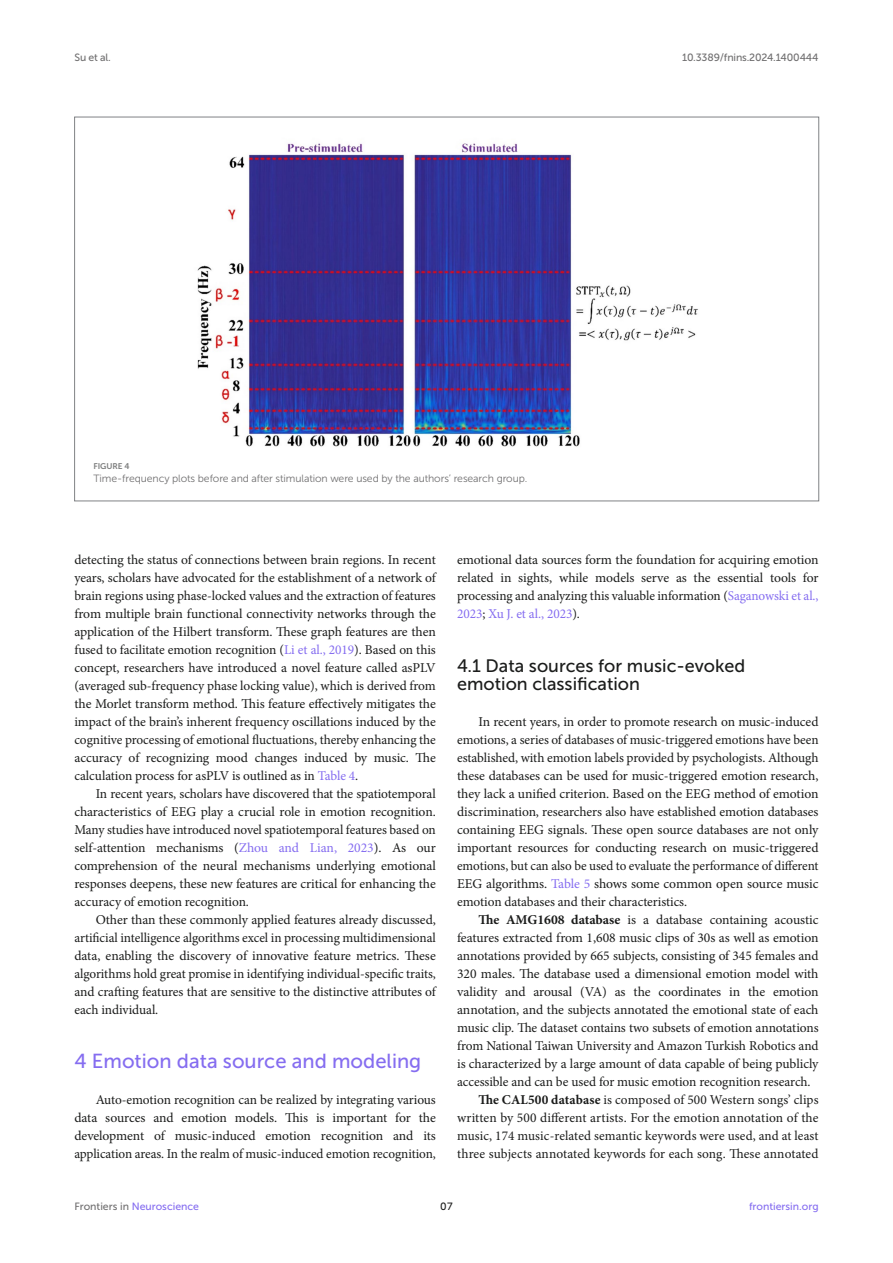
<style>
.page{position:relative;width:893px;height:1263px;background:#fff}
.page>*{position:absolute;margin:0;border:0;box-sizing:border-box;transform-origin:0 0}
.HEAD_1{font:20.25px "Museo Sans 500";color:#856df0}
.HEAD_2{font:18px/18px "Museo Sans 500";color:#1b1c1b}
.TEXT{font:13.5px/18px "Minion Pro";letter-spacing:-.005em;color:#1b1c1b;text-align:justify}
.TEXT_FLUSH{font:13.5px/18px "Minion Pro";letter-spacing:-.005em;color:#1b1c1b;text-align:justify}
.FIG_LEG{font:10.5px "Museo Sans 300";letter-spacing:-.01em;color:#706f70}
.t1{font:10.5px "Museo Sans 500";color:#856df0}
.t2{font:10.5px "Museo Sans 500";letter-spacing:-.015em;color:#706f70}
.t3{font:10.5px "Museo Sans 500";color:#1b1c1b}
.FIG_HD{font:8.25px "Museo Sans 700";letter-spacing:-.01em;color:#7e7f7f}
.s1{color:#856df0}
.s2{font-weight:700}
.s3{color:#706f70}
</style>
<div class="page">
<img style="left:197px;top:143px;width:501px;height:304px">
<p class="t2" style="left:74px;top:51px;width:38px">Su et al.</p>
<p class="t2" style="left:682px;top:51px;width:138px">10.3389/fnins.2024.1400444</p>
<p class="FIG_HD" style="left:94px;top:461px;width:37px">FIGURE 4</p>
<p class="FIG_LEG" style="left:94px;top:473px;width:435px">Time-frequency plots before and after stimulation were used by the authors’ research group.</p>
<p class="TEXT" style="left:74px;top:551px;width:363px">detecting the status of connections between brain regions. In recent years, scholars have advocated for the establishment of a network of brain regions using phase-locked values and the extraction of features from multiple brain functional connectivity networks through the application of the Hilbert transform. These graph features are then fused to facilitate emotion recognition (<span class="s1">Li et al., 2019</span>). Based on this concept, researchers have introduced a novel feature called asPLV (averaged sub-frequency phase locking value), which is derived from the Morlet transform method. This feature effectively mitigates the impact of the brain’s inherent frequency oscillations induced by the cognitive processing of emotional fluctuations, thereby enhancing the accuracy of recognizing mood changes induced by music. The calculation process for asPLV is outlined as in <span class="s1">Table 4</span>.</p>
<p class="TEXT" style="left:74px;top:785px;width:363px;text-indent:21px">In recent years, scholars have discovered that the spatiotemporal characteristics of EEG play a crucial role in emotion recognition.<br>Many studies have introduced novel spatiotemporal features based on self-attention mechanisms (<span class="s1">Zhou and Lian, 2023</span>). As our comprehension of the neural mechanisms underlying emotional responses deepens, these new features are critical for enhancing the accuracy of emotion recognition.</p>
<p class="TEXT" style="left:74px;top:911px;width:363px;text-indent:21px">Other than these commonly applied features already discussed, artificial intelligence algorithms excel in processing multidimensional data, enabling the discovery of innovative feature metrics. These algorithms hold great promise in identifying individual-specific traits, and crafting features that are sensitive to the distinctive attributes of each individual.</p>
<p class="HEAD_1" style="left:74px;top:1050px;width:348px">4 Emotion data source and modeling</p>
<p class="TEXT_FLUSH" style="left:74px;top:1091px;width:363px;text-indent:21px">Auto-emotion recognition can be realized by integrating various data sources and emotion models. This is important for the development of music-induced emotion recognition and its application areas. In the realm of music-induced emotion recognition,</p>
<p class="TEXT_FLUSH" style="left:457px;top:551px;width:363px">emotional data sources form the foundation for acquiring emotion related in sights, while models serve as the essential tools for processing and analyzing this valuable information (<span class="s1">Saganowski et al., 2023</span>; <span class="s1">Xu J. et al., 2023</span>).</p>
<p class="HEAD_2" style="left:457px;top:657px;width:290px">4.1 Data sources for music-evoked emotion classification</p>
<p class="TEXT_FLUSH" style="left:457px;top:713px;width:363px;text-indent:21px">In recent years, in order to promote research on music-induced emotions, a series of databases of music-triggered emotions have been established, with emotion labels provided by psychologists. Although these databases can be used for music-triggered emotion research, they lack a unified criterion. Based on the EEG method of emotion discrimination, researchers also have established emotion databases containing EEG signals. These open source databases are not only important resources for conducting research on music-triggered emotions, but can also be used to evaluate the performance of different EEG algorithms. <span class="s1">Table 5</span> shows some common open source music emotion databases and their characteristics.</p>
<p class="TEXT" style="left:457px;top:911px;width:363px;text-indent:21px"><span class="s2">The AMG1608 database</span> is a database containing acoustic features extracted from 1,608 music clips of 30s as well as emotion annotations provided by 665 subjects, consisting of 345 females and 320 males. The database used a dimensional emotion model with validity and arousal (VA) as the coordinates in the emotion annotation, and the subjects annotated the emotional state of each music clip. The dataset contains two subsets of emotion annotations from National Taiwan University and Amazon Turkish Robotics and is characterized by a large amount of data capable of being publicly accessible and can be used for music emotion recognition research.</p>
<p class="TEXT" style="left:457px;top:1091px;width:363px;text-indent:21px"><span class="s2">The CAL500 database</span> is composed of 500 Western songs’ clips written by 500 different artists. For the emotion annotation of the music, 174 music-related semantic keywords were used, and at least three subjects annotated keywords for each song. These annotated</p>
<p class="t1" style="left:74px;top:1200px;width:126px"><span class="s3">Frontiers in</span> Neuroscience</p>
<p class="t3" style="left:440px;top:1200px;width:14px">07</p>
<p class="t1" style="left:749px;top:1200px;width:71px">frontiersin.org</p>
</div>
